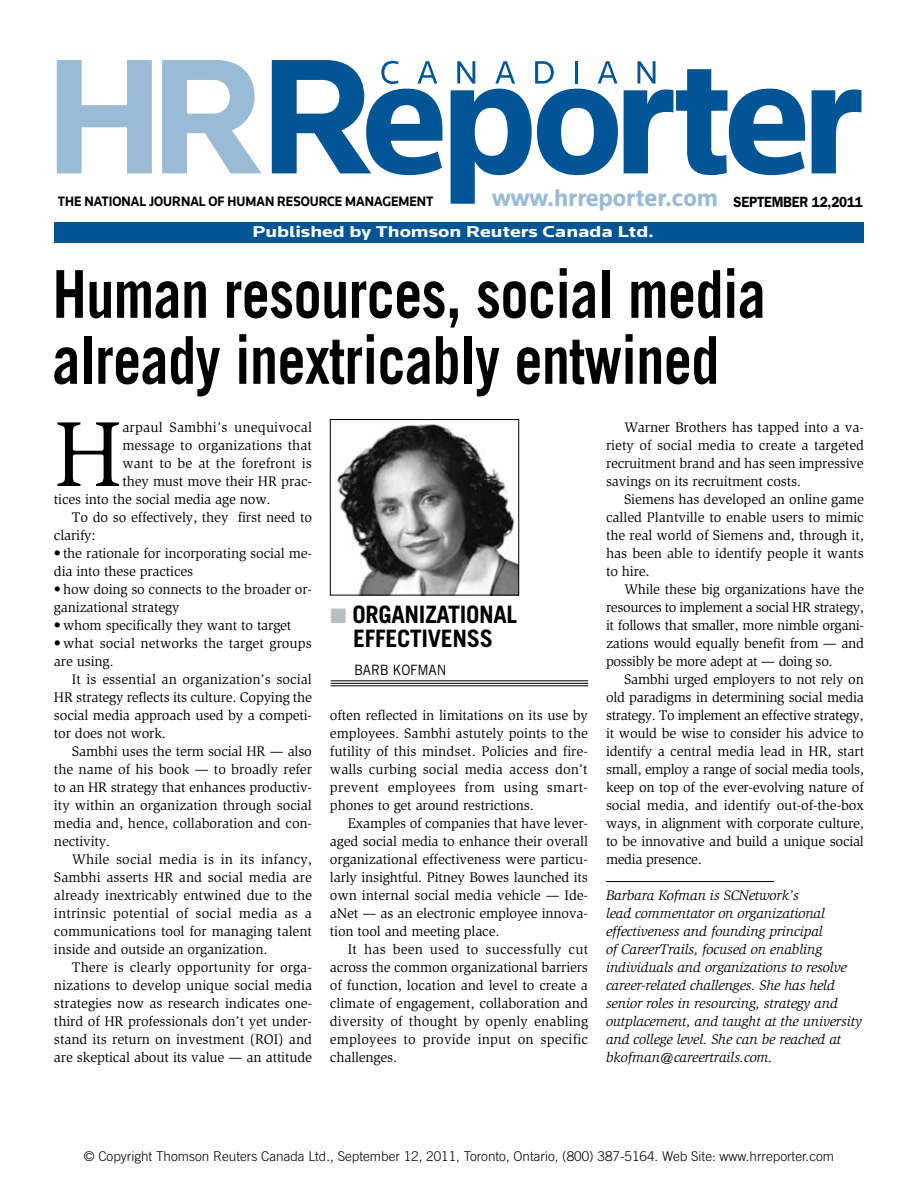
<style>
.page{position:relative;width:918px;height:1188px;background:#fff}
.page>*{position:absolute;margin:0;border:0;box-sizing:border-box;transform-origin:0 0}
.t1{font:94.8px "Slimbach Std";color:#000}
.t2{font:700 66px/66px "Trade Gothic LT Std";letter-spacing:-.01em;color:#000;scale:.85 1}
.t3{font:700 25.2px "Knowledge";color:#99bbd5}
.t4{font:700 24px/24px "Trade Gothic LT Std";letter-spacing:-.015em;color:#000;text-align:center}
.t5{font:700 16.35px "Knowledge";color:#fff;scale:1.3 1}
.t6{font:600 14.85px "ITC Franklin Gothic Std";letter-spacing:-.015em;color:#000;scale:.9 1}
.t7{font:14.25px/18px "Slimbach Std";letter-spacing:-.01em;color:#000;text-align:justify}
.t8{font:italic 14.25px/18px "Slimbach Std";letter-spacing:-.01em;color:#000}
.t9{font:700 14.25px "Knowledge";color:#000;scale:.92 1}
.t10{font:14.25px "Slimbach Std";letter-spacing:.01em;color:#000}
.t11{font:14.25px "Trade Gothic LT Std";letter-spacing:-.015em;color:#000;scale:.95 1}
.t12{font:300 13.5px "Trade Gothic LT Std";color:#000}
.s1{color:#bcbec0}
</style>
<div class="page">
<hr style="left:606px;top:881px;width:168px;height:1px;background:#000">
<div style="left:54px;top:222px;width:810px;height:20px;background:#005596"></div>
<svg style="left:57px;top:60px;width:95px;height:113px"></svg>
<svg style="left:162px;top:60px;width:99px;height:113px"></svg>
<svg style="left:812px;top:89px;width:49px;height:84px"></svg>
<svg style="left:272px;top:60px;width:170px;height:115px"></svg>
<svg style="left:451px;top:61px;width:167px;height:143px"></svg>
<svg style="left:624px;top:61px;width:181px;height:114px"></svg>
<hr style="left:331px;top:680px;width:257px;height:1px;background:#000">
<hr style="left:331px;top:683px;width:257px;height:1px;background:#000">
<hr style="left:331px;top:685px;width:257px;height:1px;background:#000">
<img style="left:336px;top:423px;width:181px;height:170px">
<div style="left:330px;top:419px;width:189px;height:176px;border:1px solid #000"></div>
<p class="t9" style="left:58px;top:193px;width:410px">THE NATIONAL JOURNAL OF HUMAN RESOURCE MANAGEMENT</p>
<h3 class="t3" style="left:492px;top:184px;width:228px">www.hrreporter.com</h3>
<p class="t5" style="left:253px;top:223px;width:310px">Published by Thomson Reuters Canada Ltd.</p>
<p class="t6" style="left:734px;top:193px;width:145px">SEPTEMBER 12,2011</p>
<h2 class="t2" style="left:52px;top:260px;width:841px">Human resources, social media already inextricably entwined</h2>
<h1 class="t1" style="left:54px;top:400px;width:70px">H</h1>
<p class="t10" style="left:122px;top:419px;width:191px">arpaul Sambhi’s unequivocal</p>
<p class="t7" style="left:122px;top:436px;width:191px">message to organizations that</p>
<p class="t7" style="left:122px;top:454px;width:191px">want to be at the forefront is</p>
<p class="t7" style="left:122px;top:472px;width:191px">they must move their HR prac-</p>
<p class="t7" style="left:54px;top:490px;width:218px">tices into the social media age now.</p>
<p class="t7" style="left:72px;top:508px;width:242px">To do so effectively, they first need to</p>
<p class="t7" style="left:54px;top:526px;width:43px">clarify:</p>
<p class="t7" style="left:54px;top:544px;width:260px">• the rationale for incorporating social me&shy;dia into these practices</p>
<p class="t7" style="left:54px;top:580px;width:259px">• how doing so connects to the broader or&shy;ganizational strategy</p>
<p class="t7" style="left:54px;top:616px;width:239px">• whom specifically they want to target</p>
<p class="t7" style="left:54px;top:634px;width:259px">• what social networks the target groups are using.</p>
<p class="t7" style="left:54px;top:670px;width:260px;text-indent:18px">It is essential an organization’s social HR strategy reflects its culture. Copying the social media approach used by a competi&shy;tor does not work.</p>
<p class="t7" style="left:54px;top:742px;width:260px;text-indent:18px">Sambhi uses the term social HR — also the name of his book — to broadly refer to an HR strategy that enhances productiv&shy;ity within an organization through social media and, hence, collaboration and con&shy;nectivity.</p>
<p class="t7" style="left:54px;top:850px;width:260px;text-indent:18px">While social media is in its infancy, Sambhi asserts HR and social media are already inextricably entwined due to the intrinsic potential of social media as a communications tool for managing talent inside and outside an organization.</p>
<p class="t7" style="left:54px;top:958px;width:260px;text-indent:18px">There is clearly opportunity for orga&shy;nizations to develop unique social media strategies now as research indicates one&shy;third of HR professionals don’t yet under&shy;stand its return on investment (ROI) and are skeptical about its value — an attitude</p>
<h3 class="t4" style="left:331px;top:602px;width:188px"><span class="s1">■</span> Organizational<br>Effectivenss</h3>
<p class="t11" style="left:354px;top:661px;width:99px">BARB KOFMAN</p>
<p class="t7" style="left:330px;top:706px;width:260px">often reflected in limitations on its use by employees. Sambhi astutely points to the futility of this mindset. Policies and fire&shy;walls curbing social media access don’t prevent employees from using smart&shy;phones to get around restrictions.</p>
<p class="t7" style="left:330px;top:814px;width:260px;text-indent:18px">Examples of companies that have lever&shy;aged social media to enhance their overall organizational effectiveness were particu&shy;larly insightful. Pitney Bowes launched its own internal social media vehicle — Ide&shy;aNet — as an electronic employee innova&shy;tion tool and meeting place.</p>
<p class="t7" style="left:330px;top:940px;width:260px;text-indent:18px">It has been used to successfully cut across the common organizational barriers of function, location and level to create a climate of engagement, collaboration and diversity of thought by openly enabling employees to provide input on specific challenges.</p>
<p class="t7" style="left:606px;top:418px;width:260px;text-indent:18px">Warner Brothers has tapped into a va&shy;riety of social media to create a targeted recruitment brand and has seen impressive savings on its recruitment costs.</p>
<p class="t7" style="left:606px;top:490px;width:259px;text-indent:18px">Siemens has developed an online game called Plantville to enable users to mimic the real world of Siemens and, through it, has been able to identify people it wants to hire.</p>
<p class="t7" style="left:606px;top:580px;width:260px;text-indent:18px">While these big organizations have the resources to implement a social HR strategy, it follows that smaller, more nimble organi&shy;zations would equally benefit from — and possibly be more adept at — doing so.</p>
<p class="t7" style="left:606px;top:670px;width:260px;text-indent:18px">Sambhi urged employers to not rely on old paradigms in determining social media strategy. To implement an effective strategy, it would be wise to consider his advice to identify a central media lead in HR, start small, employ a range of social media tools, keep on top of the ever-evolving nature of social media, and identify out-of-the-box ways, in alignment with corporate culture, to be innovative and build a unique social media presence.</p>
<p class="t8" style="left:606px;top:886px;width:257px">Barbara Kofman is SCNetwork’s<br>lead commentator on organizational effectiveness and founding principal<br>of CareerTrails, focused on enabling individuals and organizations to resolve career-related challenges. She has held senior roles in resourcing, strategy and outplacement, and taught at the university and college level. She can be reached at bkofman@careertrails.com.</p>
<p class="t12" style="left:84px;top:1148px;width:752px">© Copyright Thomson Reuters Canada Ltd., September 12, 2011, Toronto, Ontario, (800) 387-5164. Web Site: www.hrreporter.com</p>
</div>
